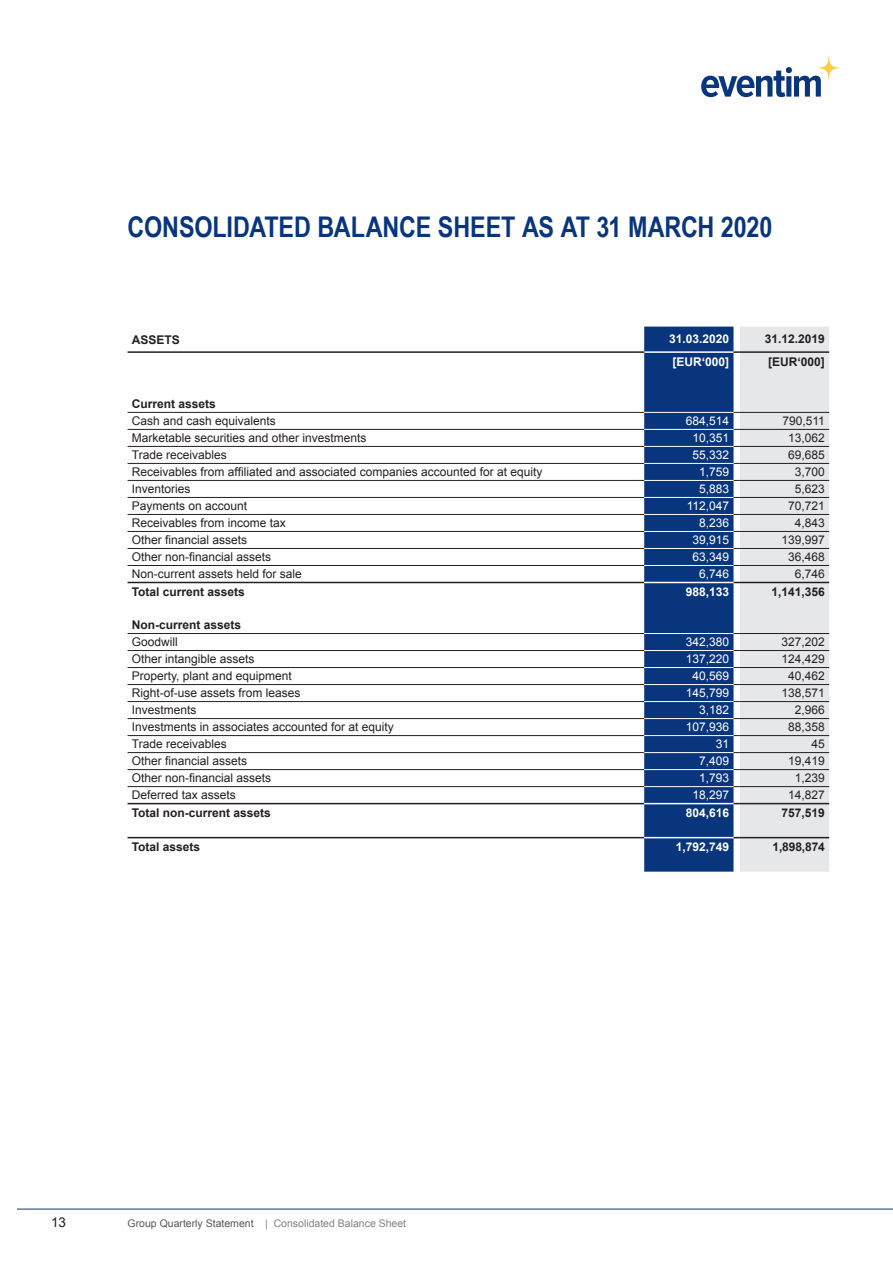
<style>
.page{position:relative;width:893px;height:1263px;background:#fff}
.page>*{position:absolute;margin:0;border:0;box-sizing:border-box;transform-origin:0 0}
.t1{font:700 28.5px "Arial Narrow";letter-spacing:-.005em;color:#08357c}
.t2{font:13.5px "Arial";color:#231f20}
.t3{font:12px "Arial";color:#231f20}
.t4{font:700 12px "Arial";color:#231f20}
.t5{font:12px "Arial";color:#fff}
.t6{font:700 12px "Arial";color:#fff}
.t7{font:10.5px "Arial";color:#808285}
.s1{color:#57585a}
</style>
<div class="page">
<hr style="left:17px;top:1209px;width:876px;height:1px;background:#08357c">
<svg style="left:701px;top:57px;width:139px;height:40px"></svg>
<div style="left:644px;top:327px;width:89px;height:545px;background:#08357c"></div>
<div style="left:740px;top:327px;width:89px;height:545px;background:#e6e7e9"></div>
<hr style="left:644px;top:351px;width:89px;height:2px;background:#fff">
<hr style="left:128px;top:351px;width:516px;height:2px;background:#231f20">
<svg style="left:733px;top:351px;width:7px;height:2px"></svg>
<hr style="left:740px;top:351px;width:89px;height:2px;background:#231f20">
<hr style="left:128px;top:429px;width:516px;height:1px;background:#231f20">
<hr style="left:740px;top:429px;width:89px;height:1px;background:#231f20">
<hr style="left:128px;top:446px;width:516px;height:1px;background:#231f20">
<hr style="left:740px;top:446px;width:89px;height:1px;background:#231f20">
<hr style="left:128px;top:463px;width:516px;height:1px;background:#231f20">
<hr style="left:740px;top:463px;width:89px;height:1px;background:#231f20">
<hr style="left:128px;top:480px;width:516px;height:1px;background:#231f20">
<hr style="left:740px;top:480px;width:89px;height:1px;background:#231f20">
<hr style="left:128px;top:497px;width:516px;height:1px;background:#231f20">
<hr style="left:740px;top:497px;width:89px;height:1px;background:#231f20">
<hr style="left:128px;top:514px;width:516px;height:1px;background:#231f20">
<hr style="left:740px;top:514px;width:89px;height:1px;background:#231f20">
<hr style="left:128px;top:531px;width:516px;height:1px;background:#231f20">
<hr style="left:740px;top:531px;width:89px;height:1px;background:#231f20">
<hr style="left:128px;top:548px;width:516px;height:1px;background:#231f20">
<hr style="left:740px;top:548px;width:89px;height:1px;background:#231f20">
<hr style="left:128px;top:650px;width:516px;height:1px;background:#231f20">
<hr style="left:740px;top:650px;width:89px;height:1px;background:#231f20">
<hr style="left:128px;top:667px;width:516px;height:1px;background:#231f20">
<hr style="left:740px;top:667px;width:89px;height:1px;background:#231f20">
<hr style="left:128px;top:684px;width:516px;height:1px;background:#231f20">
<hr style="left:740px;top:684px;width:89px;height:1px;background:#231f20">
<hr style="left:128px;top:701px;width:516px;height:1px;background:#231f20">
<hr style="left:740px;top:701px;width:89px;height:1px;background:#231f20">
<hr style="left:128px;top:718px;width:516px;height:1px;background:#231f20">
<hr style="left:740px;top:718px;width:89px;height:1px;background:#231f20">
<hr style="left:128px;top:735px;width:516px;height:1px;background:#231f20">
<hr style="left:740px;top:735px;width:89px;height:1px;background:#231f20">
<hr style="left:128px;top:752px;width:516px;height:1px;background:#231f20">
<hr style="left:740px;top:752px;width:89px;height:1px;background:#231f20">
<hr style="left:128px;top:769px;width:516px;height:1px;background:#231f20">
<hr style="left:740px;top:769px;width:89px;height:1px;background:#231f20">
<hr style="left:128px;top:786px;width:516px;height:1px;background:#231f20">
<hr style="left:740px;top:786px;width:89px;height:1px;background:#231f20">
<hr style="left:644px;top:429px;width:89px;height:1px;background:#fff">
<hr style="left:644px;top:446px;width:89px;height:1px;background:#fff">
<hr style="left:644px;top:463px;width:89px;height:1px;background:#fff">
<hr style="left:644px;top:480px;width:89px;height:1px;background:#fff">
<hr style="left:644px;top:497px;width:89px;height:1px;background:#fff">
<hr style="left:644px;top:514px;width:89px;height:1px;background:#fff">
<hr style="left:644px;top:531px;width:89px;height:1px;background:#fff">
<hr style="left:644px;top:548px;width:89px;height:1px;background:#fff">
<hr style="left:644px;top:650px;width:89px;height:1px;background:#fff">
<hr style="left:644px;top:667px;width:89px;height:1px;background:#fff">
<hr style="left:644px;top:684px;width:89px;height:1px;background:#fff">
<hr style="left:644px;top:701px;width:89px;height:1px;background:#fff">
<hr style="left:644px;top:718px;width:89px;height:1px;background:#fff">
<hr style="left:644px;top:735px;width:89px;height:1px;background:#fff">
<hr style="left:644px;top:752px;width:89px;height:1px;background:#fff">
<hr style="left:644px;top:769px;width:89px;height:1px;background:#fff">
<hr style="left:644px;top:786px;width:89px;height:1px;background:#fff">
<hr style="left:128px;top:582px;width:516px;height:1px;background:#231f20">
<hr style="left:740px;top:582px;width:89px;height:1px;background:#231f20">
<hr style="left:644px;top:582px;width:89px;height:1px;background:#fff">
<hr style="left:128px;top:803px;width:516px;height:1px;background:#231f20">
<hr style="left:740px;top:803px;width:89px;height:1px;background:#231f20">
<hr style="left:644px;top:803px;width:89px;height:1px;background:#fff">
<hr style="left:128px;top:837px;width:516px;height:1px;background:#231f20">
<hr style="left:740px;top:837px;width:89px;height:1px;background:#231f20">
<hr style="left:644px;top:837px;width:89px;height:1px;background:#fff">
<hr style="left:128px;top:633px;width:516px;height:1px;background:#231f20">
<hr style="left:740px;top:633px;width:89px;height:1px;background:#231f20">
<hr style="left:644px;top:633px;width:89px;height:1px;background:#fff">
<hr style="left:128px;top:412px;width:516px;height:1px;background:#231f20">
<hr style="left:740px;top:412px;width:89px;height:1px;background:#231f20">
<hr style="left:644px;top:412px;width:89px;height:1px;background:#fff">
<hr style="left:128px;top:565px;width:516px;height:1px;background:#231f20">
<hr style="left:740px;top:565px;width:89px;height:1px;background:#231f20">
<hr style="left:644px;top:565px;width:89px;height:1px;background:#fff">
<h1 class="t1" style="left:128px;top:205px;width:647px">CONSOLIDATED BALANCE SHEET AS AT 31 MARCH 2020</h1>
<p class="t4" style="left:132px;top:332px;width:50px">ASSETS</p>
<p class="t6" style="left:669px;top:331px;width:62px">31.03.2020</p>
<p class="t4" style="left:765px;top:331px;width:62px">31.12.2019</p>
<p class="t6" style="left:673px;top:354px;width:58px">[EUR‘000]</p>
<p class="t4" style="left:768px;top:354px;width:58px">[EUR‘000]</p>
<p class="t4" style="left:132px;top:396px;width:86px">Current assets</p>
<p class="t3" style="left:132px;top:413px;width:146px">Cash and cash equivalents</p>
<p class="t5" style="left:686px;top:413px;width:45px">684,514</p>
<p class="t3" style="left:782px;top:413px;width:44px">790,511</p>
<p class="t3" style="left:132px;top:430px;width:236px">Marketable securities and other investments</p>
<p class="t5" style="left:693px;top:430px;width:38px">10,351</p>
<p class="t3" style="left:788px;top:430px;width:38px">13,062</p>
<p class="t3" style="left:132px;top:447px;width:96px">Trade receivables</p>
<p class="t5" style="left:693px;top:447px;width:38px">55,332</p>
<p class="t3" style="left:788px;top:447px;width:38px">69,685</p>
<p class="t3" style="left:132px;top:464px;width:412px">Receivables from affiliated and associated companies accounted for at equity</p>
<p class="t5" style="left:699px;top:464px;width:32px">1,759</p>
<p class="t3" style="left:795px;top:464px;width:32px">3,700</p>
<p class="t3" style="left:132px;top:481px;width:60px">Inventories</p>
<p class="t5" style="left:699px;top:481px;width:32px">5,883</p>
<p class="t3" style="left:795px;top:481px;width:32px">5,623</p>
<p class="t3" style="left:132px;top:498px;width:117px">Payments on account</p>
<p class="t5" style="left:687px;top:498px;width:44px">112,047</p>
<p class="t3" style="left:788px;top:498px;width:38px">70,721</p>
<p class="t3" style="left:132px;top:515px;width:156px">Receivables from income tax</p>
<p class="t5" style="left:699px;top:515px;width:32px">8,236</p>
<p class="t3" style="left:795px;top:515px;width:32px">4,843</p>
<p class="t3" style="left:132px;top:532px;width:117px">Other financial assets</p>
<p class="t5" style="left:693px;top:532px;width:38px">39,915</p>
<p class="t3" style="left:782px;top:532px;width:45px">139,997</p>
<p class="t3" style="left:132px;top:549px;width:141px">Other non-financial assets</p>
<p class="t5" style="left:693px;top:549px;width:38px">63,349</p>
<p class="t3" style="left:788px;top:549px;width:38px">36,468</p>
<p class="t3" style="left:132px;top:566px;width:172px">Non-current assets held for sale</p>
<p class="t5" style="left:699px;top:566px;width:32px">6,746</p>
<p class="t3" style="left:795px;top:566px;width:32px">6,746</p>
<p class="t4" style="left:132px;top:584px;width:115px">Total current assets</p>
<p class="t6" style="left:686px;top:584px;width:45px">988,133</p>
<p class="t4" style="left:772px;top:584px;width:55px">1,141,356</p>
<p class="t4" style="left:132px;top:617px;width:111px">Non-current assets</p>
<p class="t3" style="left:132px;top:634px;width:48px">Goodwill</p>
<p class="t5" style="left:686px;top:634px;width:45px">342,380</p>
<p class="t3" style="left:782px;top:634px;width:45px">327,202</p>
<p class="t3" style="left:132px;top:651px;width:124px">Other intangible assets</p>
<p class="t5" style="left:686px;top:651px;width:45px">137,220</p>
<p class="t3" style="left:782px;top:651px;width:45px">124,429</p>
<p class="t3" style="left:132px;top:668px;width:161px">Property, plant and equipment</p>
<p class="t5" style="left:693px;top:668px;width:38px">40,569</p>
<p class="t3" style="left:788px;top:668px;width:38px">40,462</p>
<p class="t3" style="left:132px;top:685px;width:170px">Right-of-use assets from leases</p>
<p class="t5" style="left:686px;top:685px;width:45px">145,799</p>
<p class="t3" style="left:782px;top:685px;width:45px">138,571</p>
<p class="t3" style="left:132px;top:702px;width:66px">Investments</p>
<p class="t5" style="left:699px;top:702px;width:32px">3,182</p>
<p class="t3" style="left:795px;top:702px;width:32px">2,966</p>
<p class="t3" style="left:132px;top:719px;width:264px">Investments in associates accounted for at equity</p>
<p class="t5" style="left:686px;top:719px;width:45px">107,936</p>
<p class="t3" style="left:788px;top:719px;width:38px">88,358</p>
<p class="t3" style="left:132px;top:736px;width:96px">Trade receivables</p>
<p class="t5" style="left:716px;top:736px;width:15px">31</p>
<p class="t3" style="left:812px;top:736px;width:15px">45</p>
<p class="t3" style="left:132px;top:753px;width:117px">Other financial assets</p>
<p class="t5" style="left:699px;top:753px;width:32px">7,409</p>
<p class="t3" style="left:788px;top:753px;width:38px">19,419</p>
<p class="t3" style="left:132px;top:770px;width:141px">Other non-financial assets</p>
<p class="t5" style="left:699px;top:770px;width:32px">1,793</p>
<p class="t3" style="left:795px;top:770px;width:32px">1,239</p>
<p class="t3" style="left:132px;top:787px;width:106px">Deferred tax assets</p>
<p class="t5" style="left:693px;top:787px;width:38px">18,297</p>
<p class="t3" style="left:788px;top:787px;width:38px">14,827</p>
<p class="t4" style="left:132px;top:805px;width:141px">Total non-current assets</p>
<p class="t6" style="left:686px;top:805px;width:45px">804,616</p>
<p class="t4" style="left:782px;top:805px;width:45px">757,519</p>
<p class="t4" style="left:132px;top:839px;width:70px">Total assets</p>
<p class="t6" style="left:676px;top:839px;width:55px">1,792,749</p>
<p class="t4" style="left:772px;top:839px;width:54px">1,898,874</p>
<p class="t2" style="left:51px;top:1213px;width:17px">13</p>
<p class="t7" style="left:128px;top:1216px;width:280px"><span class="s1">Group Quarterly Statement</span> | Consolidated Balance Sheet</p>
</div>
